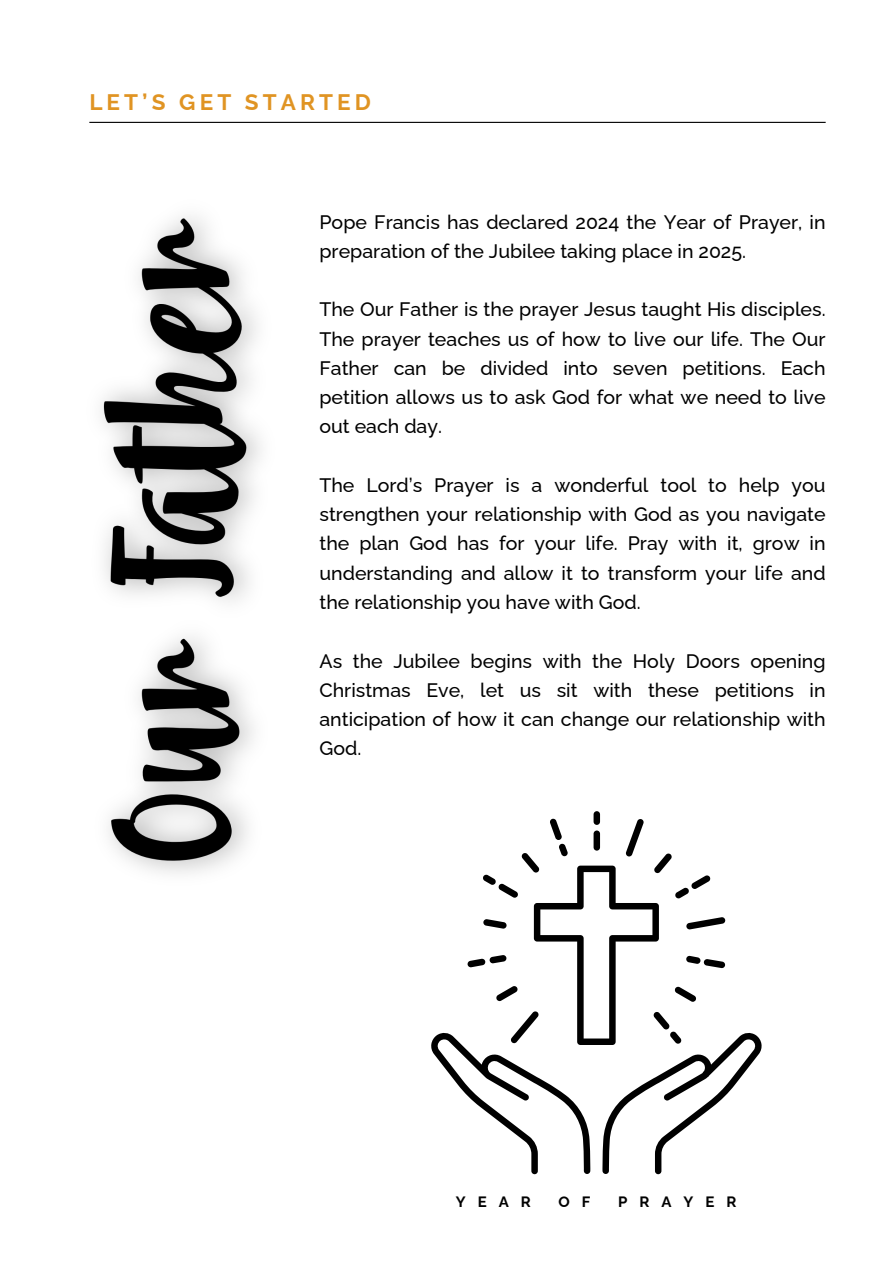
<style>
.page{position:relative;width:894px;height:1264px;background:#fff}
.page>*{position:absolute;margin:0;border:0;box-sizing:border-box;transform-origin:0 0}
.t1{font:700 22.5px "Raleway";letter-spacing:.185em;color:#e09423}
.t2{font:500 19.5px/29.2px "Raleway";color:#000;text-align:justify}
.t3{font:700 15px "Raleway";letter-spacing:.8em;color:#000}
</style>
<div class="page">
<hr style="left:89px;top:122px;width:736px;height:1px;background:#000">
<img style="left:101px;top:216px;width:160px;height:658px">
<div style="left:593px;top:811px;width:7px;height:14px;background:#000;border-radius:3px"></div>
<svg style="left:431px;top:818px;width:330px;height:356px"></svg>
<h3 class="t1" style="left:89px;top:88px;width:283px">LET’S GET STARTED</h3>
<h2 class="t2" style="left:319px;top:207px;width:507px">Pope Francis has declared 2024 the Year of Prayer, in preparation of the Jubilee taking place in 2025.</h2>
<p class="t2" style="left:319px;top:295px;width:507px">The Our Father is the prayer Jesus taught His disciples.<br>The prayer teaches us of how to live our life. The Our Father can be divided into seven petitions. Each petition allows us to ask God for what we need to live out each day.</p>
<h3 class="t2" style="left:319px;top:470px;width:507px">The Lord’s Prayer is a wonderful tool to help you strengthen your relationship with God as you navigate the plan God has for your life. Pray with it, grow in understanding and allow it to transform your life and the relationship you have with God.</h3>
<h3 class="t2" style="left:319px;top:646px;width:507px">As the Jubilee begins with the Holy Doors opening Christmas Eve, let us sit with these petitions in anticipation of how it can change our relationship with God.</h3>
<h3 class="t3" style="left:455px;top:1192px;width:76px">YEAR</h3>
<h3 class="t3" style="left:558px;top:1192px;width:33px">O F</h3>
<h3 class="t3" style="left:617px;top:1192px;width:120px">PRAYER</h3>
</div>
